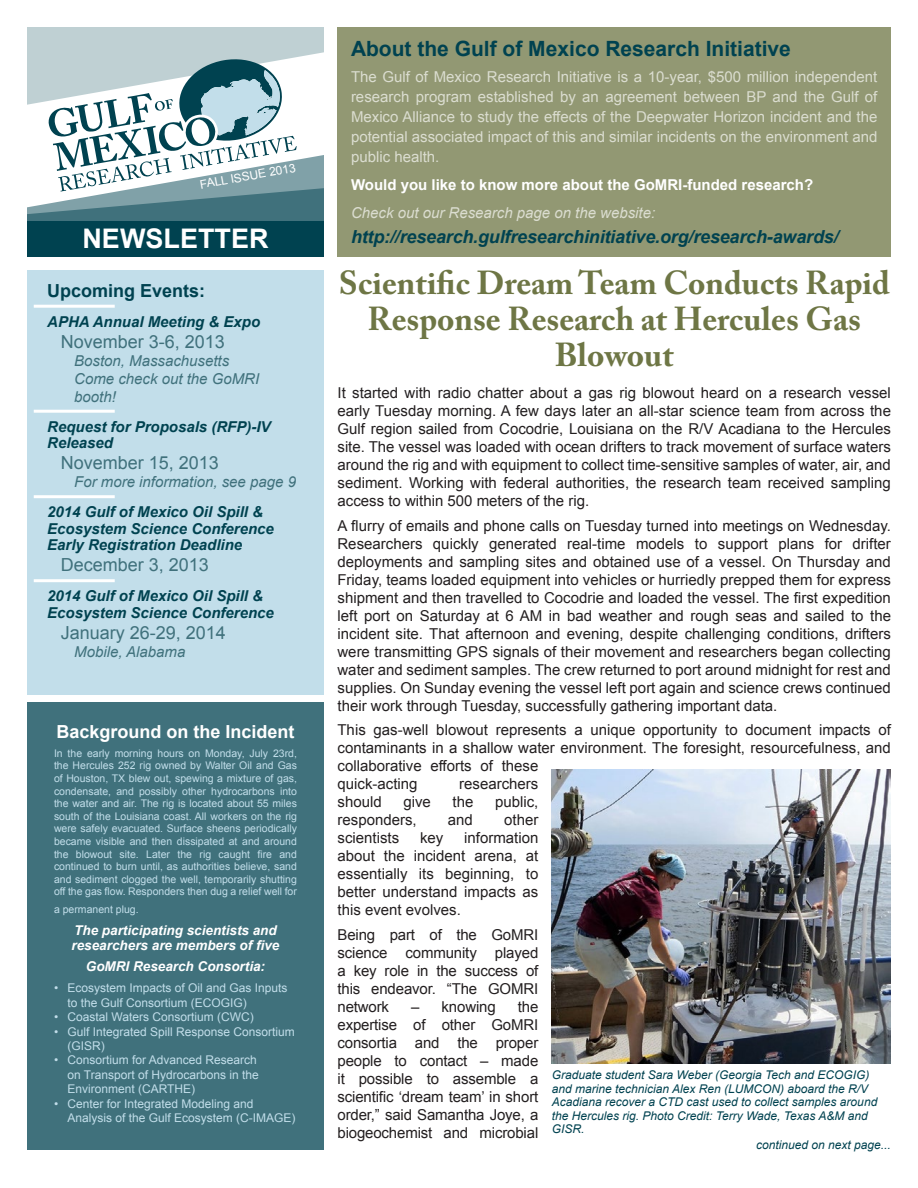
<style>
.page{position:relative;width:918px;height:1188px;background:#fff}
.page>*{position:absolute;margin:0;border:0;box-sizing:border-box;transform-origin:0 0}
.Article_Head_1{font:700 33px/36px "Adobe Caslon Pro";color:#6e7645;text-align:center}
.t1{font:700 27px "Arial";color:#fff}
.t2{font:700 21px "Arial";color:#004250}
.Upcoming_Events_2{font:18px "Arial";color:#40717c}
.t3{font:italic 700 18px "Arial";letter-spacing:-.01em;color:#004250}
.t4{font:700 18px "Arial";color:#fff}
.t5{font:700 18px "Arial";color:#004250}
.t6{font:15px/18px "Arial";color:#231f20;text-align:justify}
.t7{font:15px/19.8px "Arial";color:#dbddd0;text-align:justify}
.Upcoming_Events_1{font:italic 700 15px/16.5px "Arial";color:#004250}
.Upcoming_Events_3{font:italic 15px/18px "Arial";color:#40717c}
.t8{font:700 15px "Arial";color:#fff}
.t9{font:italic 15px "Arial";color:#dbddd0}
.t10{font:italic 700 13.5px/21px "Arial";color:#fff;text-align:center}
.t11{font:12px/14.4px "Arial";color:#c2deea}
.Captions{font:italic 12px/13.5px "Arial";color:#004250}
.t12{font:12px "Arial";color:#fff}
.t13{font:10.5px/12.6px "Arial";color:#c2deea;text-align:justify}
</style>
<div class="page">
<svg style="left:27px;top:27px;width:349px;height:1123px"></svg>
<div style="left:27px;top:221px;width:297px;height:35px;background:#004250"></div>
<div style="left:27px;top:270px;width:297px;height:424px;background:#c2deea"></div>
<hr style="left:34px;top:305px;width:81px;height:3px;background:#fff">
<hr style="left:34px;top:410px;width:81px;height:3px;background:#fff">
<hr style="left:34px;top:495px;width:81px;height:3px;background:#fff">
<hr style="left:34px;top:579px;width:81px;height:3px;background:#fff">
<div style="left:338px;top:27px;width:553px;height:229px;background:#929873"></div>
<img style="left:552px;top:770px;width:339px;height:294px">
<div style="left:27px;top:702px;width:297px;height:447px;background:#40717c"></div>
<p class="t12" style="left:199px;top:177px;width:98px;rotate:-10deg">FALL ISSUE 2013</p>
<p class="t1" style="left:83px;top:221px;width:188px">NEWSLETTER</p>
<p class="t5" style="left:47px;top:278px;width:160px">Upcoming Events:</p>
<p class="Upcoming_Events_1" style="left:47px;top:314px;width:215px">APHA Annual Meeting &amp; Expo</p>
<p class="Upcoming_Events_2" style="left:61px;top:329px;width:166px">November 3-6, 2013</p>
<p class="Upcoming_Events_3" style="left:74px;top:352px;width:187px">Boston, Massachusetts<br>Come check out the GoMRI booth!</p>
<p class="Upcoming_Events_1" style="left:47px;top:419px;width:225px">Request for Proposals (RFP)-IV<br>Released</p>
<p class="Upcoming_Events_2" style="left:61px;top:451px;width:160px">November 15, 2013</p>
<p class="Upcoming_Events_3" style="left:74px;top:473px;width:223px">For more information, see page 9</p>
<p class="Upcoming_Events_1" style="left:47px;top:504px;width:228px">2014 Gulf of Mexico Oil Spill &amp;<br>Ecosystem Science Conference<br>Early Registration Deadline</p>
<p class="Upcoming_Events_2" style="left:61px;top:553px;width:150px">December 3, 2013</p>
<p class="Upcoming_Events_1" style="left:47px;top:588px;width:228px">2014 Gulf of Mexico Oil Spill &amp;<br>Ecosystem Science Conference</p>
<p class="Upcoming_Events_2" style="left:61px;top:620px;width:167px">January 26-29, 2014</p>
<p class="Upcoming_Events_3" style="left:74px;top:643px;width:113px">Mobile, Alabama</p>
<p class="t4" style="left:56px;top:719px;width:240px">Background on the Incident</p>
<p class="t13" style="left:54px;top:747px;width:245px">In the early morning hours on Monday, July 23rd, the Hercules 252 rig owned by Walter Oil and Gas of Houston, TX blew out, spewing a mixture of gas, condensate, and possibly other hydrocarbons into the water and air. The rig is located about 55 miles south of the Louisiana coast. All workers on the rig were safely evacuated. Surface sheens periodically became visible and then dissipated at and around the blowout site. Later the rig caught fire and continued to burn until, as authorities believe, sand and sediment clogged the well, temporarily shutting off the gas flow. Responders then dug a relief well for</p>
<p class="t13" style="left:54px;top:904px;width:86px">a permanent plug.</p>
<p class="t10" style="left:74px;top:920px;width:204px">The participating scientists and</p>
<p class="t10" style="left:72px;top:935px;width:209px">researchers are members of five<br>GoMRI Research Consortia:</p>
<p class="t11" style="left:68px;top:981px;width:222px;text-indent:-14px">• Ecosystem Impacts of Oil and Gas Inputs to the Gulf Consortium (ECOGIG)</p>
<p class="t11" style="left:54px;top:1010px;width:201px">• Coastal Waters Consortium (CWC)</p>
<p class="t11" style="left:68px;top:1024px;width:229px;text-indent:-14px">• Gulf Integrated Spill Response Consortium (GISR)</p>
<p class="t11" style="left:68px;top:1053px;width:193px;text-indent:-14px">• Consortium for Advanced Research on Transport of Hydrocarbons in the<br>Environment (CARTHE)</p>
<p class="t11" style="left:68px;top:1096px;width:230px;text-indent:-14px">• Center for Integrated Modeling and<br>Analysis of the Gulf Ecosystem (C-IMAGE)</p>
<p class="t2" style="left:351px;top:34px;width:441px">About the Gulf of Mexico Research Initiative</p>
<p class="t7" style="left:351px;top:67px;width:528px">The Gulf of Mexico Research Initiative is a 10-year, $500 million independent research program established by an agreement between BP and the Gulf of Mexico Alliance to study the effects of the Deepwater Horizon incident and the potential associated impact of this and similar incidents on the environment and public health.</p>
<p class="t8" style="left:351px;top:175px;width:464px">Would you like to know more about the GoMRI-funded research?</p>
<p class="t9" style="left:351px;top:203px;width:306px">Check out our Research page on the website:</p>
<p class="t3" style="left:351px;top:225px;width:489px">http://research.gulfresearchinitiative.org/research-awards/</p>
<p class="Article_Head_1" style="left:339px;top:265px;width:553px">Scientific Dream Team Conducts Rapid<br>Response Research at Hercules Gas<br>Blowout</p>
<p class="t6" style="left:338px;top:384px;width:555px">It started with radio chatter about a gas rig blowout heard on a research vessel early Tuesday morning. A few days later an all-star science team from across the Gulf region sailed from Cocodrie, Louisiana on the R/V Acadiana to the Hercules site. The vessel was loaded with ocean drifters to track movement of surface waters around the rig and with equipment to collect time-sensitive samples of water, air, and sediment. Working with federal authorities, the research team received sampling access to within 500 meters of the rig.</p>
<p class="t6" style="left:338px;top:516px;width:555px">A flurry of emails and phone calls on Tuesday turned into meetings on Wednesday.<br>Researchers quickly generated real-time models to support plans for drifter deployments and sampling sites and obtained use of a vessel. On Thursday and Friday, teams loaded equipment into vehicles or hurriedly prepped them for express shipment and then travelled to Cocodrie and loaded the vessel. The first expedition left port on Saturday at 6 AM in bad weather and rough seas and sailed to the incident site. That afternoon and evening, despite challenging conditions, drifters were transmitting GPS signals of their movement and researchers began collecting water and sediment samples. The crew returned to port around midnight for rest and supplies. On Sunday evening the vessel left port again and science crews continued their work through Tuesday, successfully gathering important data.</p>
<p class="t6" style="left:338px;top:721px;width:555px;text-align:left">This gas-well blowout represents a unique opportunity to document impacts of contaminants in a shallow water environment. The foresight, resourcefulness, and collaborative efforts of these<br>quick-acting</p>
<p class="t6" style="left:459px;top:775px;width:81px">researchers</p>
<p class="t6" style="left:338px;top:793px;width:46px">should</p>
<p class="t6" style="left:403px;top:793px;width:29px">give</p>
<p class="t6" style="left:453px;top:793px;width:22px">the</p>
<p class="t6" style="left:495px;top:793px;width:45px">public,</p>
<p class="t6" style="left:338px;top:811px;width:81px">responders,</p>
<p class="t6" style="left:448px;top:811px;width:27px">and</p>
<p class="t6" style="left:504px;top:811px;width:36px">other</p>
<p class="t6" style="left:338px;top:829px;width:63px">scientists</p>
<p class="t6" style="left:420px;top:829px;width:25px">key</p>
<p class="t6" style="left:338px;top:829px;width:202px;text-indent:127px">information about the incident arena, at essentially its beginning, to better understand impacts as this event evolves.</p>
<p class="t6" style="left:338px;top:926px;width:202px">Being part of the GoMRI science community played a key role in the success of this endeavor. “The GOMRI network</p>
<p class="t6" style="left:338px;top:998px;width:202px;text-indent:180px">the expertise of other GoMRI consortia and the proper people to contact – made it possible to assemble a scientific ‘dream team’ in short order,” said Samantha Joye, a biogeochemist and microbial</p>
<p class="t6" style="left:411px;top:998px;width:86px">– knowing</p>
<p class="Captions" style="left:552px;top:1068px;width:327px">Graduate student Sara Weber (Georgia Tech and ECOGIG) and marine technician Alex Ren (LUMCON) aboard the R/V Acadiana recover a CTD cast used to collect samples around the Hercules rig. Photo Credit: Terry Wade, Texas A&amp;M and GISR.</p>
<p class="Captions" style="left:756px;top:1138px;width:136px">continued on next page...</p>
</div>
